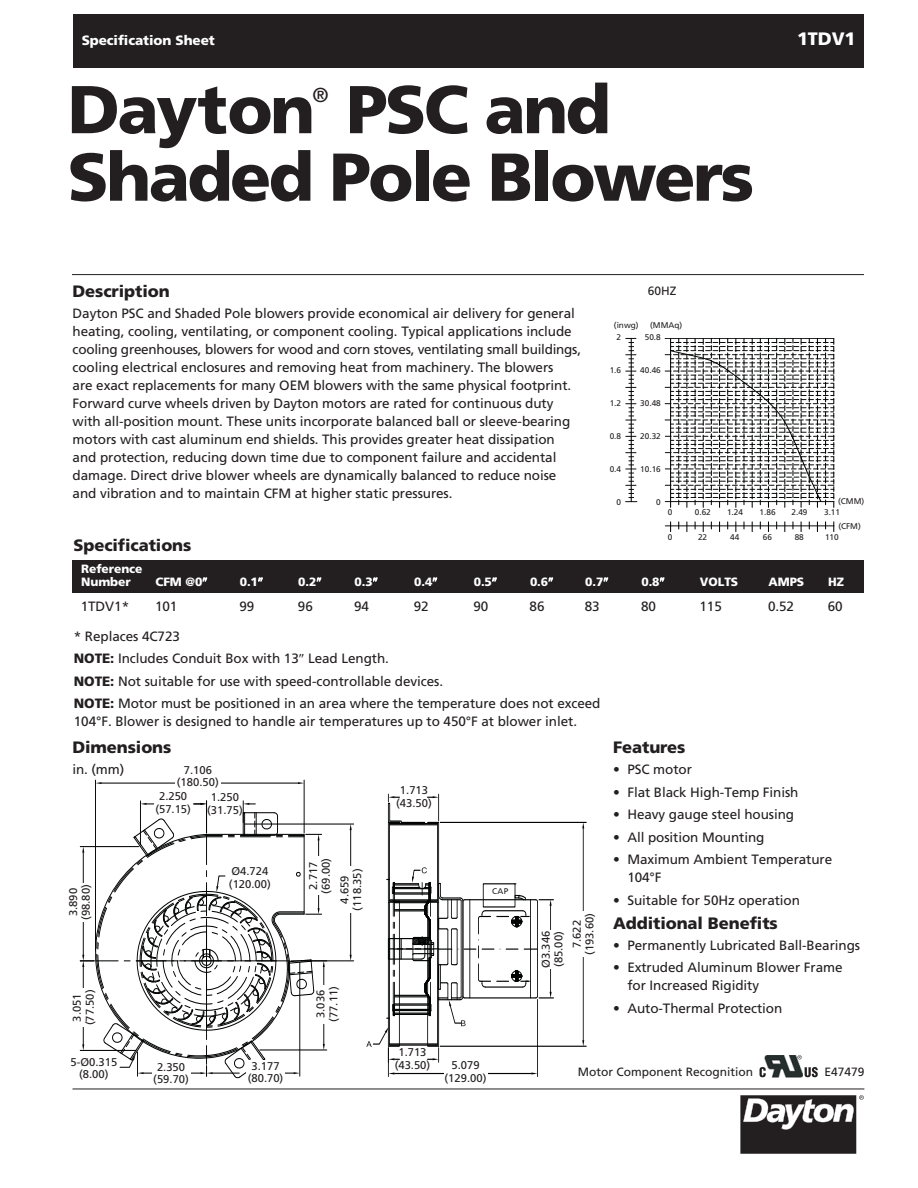
<style>
.page{position:relative;width:918px;height:1188px;background:#fff}
.page>*{position:absolute;margin:0;border:0;box-sizing:border-box;transform-origin:0 0}
.t1{font:900 67.5px/67.5px "Frutiger";letter-spacing:-.035em;color:#231f20}
.t2{font:20.25px "Frutiger";color:#231f20}
.t3{font:900 18px "Frutiger";letter-spacing:-.005em;color:#fff}
.t4{font:900 16.5px "Frutiger";letter-spacing:-.005em;color:#231f20}
.t5{font:13.5px/18px "Frutiger";letter-spacing:-.005em;color:#231f20}
.t6{font:900 13.5px "Frutiger";letter-spacing:-.005em;color:#fff}
.t7{font:900 12px/13.5px "Frutiger";letter-spacing:-.005em;color:#fff}
.t8{font:12px "Frutiger";color:#231f20}
.t9{font:11.25px/12.8px "Frutiger";color:#231f20;text-align:center}
.t10{font:8.25px "Frutiger";color:#231f20}
.s1{font-weight:900}
</style>
<div class="page">
<hr style="left:583px;top:948px;width:1px;height:92px;background:#020303">
<hr style="left:583px;top:828px;width:1px;height:92px;background:#020303">
<hr style="left:440px;top:1046px;width:146px;height:1px;background:#020303">
<hr style="left:440px;top:822px;width:146px;height:1px;background:#020303">
<svg style="left:366px;top:794px;width:188px;height:283px"></svg>
<div style="left:444px;top:1060px;width:43px;height:27px;background:#fff"></div>
<div style="left:540px;top:930px;width:26px;height:39px;background:#fff"></div>
<div style="left:570px;top:912px;width:28px;height:45px;background:#fff"></div>
<hr style="left:73px;top:1089px;width:791px;height:1px;background:#231f20">
<svg style="left:740px;top:1095px;width:124px;height:59px"></svg>
<hr style="left:72px;top:274px;width:792px;height:1px;background:#231f20">
<div style="left:73px;top:14px;width:790px;height:54px;background:#231f20"></div>
<hr style="left:350px;top:906px;width:1px;height:49px;background:#020303">
<hr style="left:350px;top:830px;width:1px;height:48px;background:#020303">
<hr style="left:291px;top:960px;width:63px;height:1px;background:#020303">
<hr style="left:245px;top:824px;width:109px;height:1px;background:#020303">
<hr style="left:102px;top:783px;width:84px;height:1px;background:#020303">
<hr style="left:214px;top:783px;width:84px;height:1px;background:#020303">
<hr style="left:95px;top:780px;width:1px;height:171px;background:#020303">
<hr style="left:304px;top:780px;width:1px;height:53px;background:#020303">
<svg style="left:298px;top:782px;width:6px;height:2px"></svg>
<svg style="left:96px;top:782px;width:6px;height:2px"></svg>
<svg style="left:80px;top:801px;width:247px;height:278px"></svg>
<hr style="left:665px;top:526px;width:169px;height:1px;background:#020303">
<svg style="left:626px;top:338px;width:11px;height:164px"></svg>
<svg style="left:665px;top:338px;width:169px;height:169px"></svg>
<div style="left:73px;top:560px;width:791px;height:33px;background:#231f20"></div>
<div style="left:71px;top:988px;width:26px;height:39px;background:#fff"></div>
<img style="left:764px;top:1055px;width:38px;height:23px">
<svg style="left:805px;top:1067px;width:13px;height:10px"></svg>
<svg style="left:760px;top:1067px;width:6px;height:10px"></svg>
<svg style="left:797px;top:1055px;width:5px;height:4px"></svg>
<div style="left:152px;top:1061px;width:38px;height:26px;background:#fff"></div>
<div style="left:246px;top:1060px;width:39px;height:26px;background:#fff"></div>
<div style="left:68px;top:883px;width:25px;height:38px;background:#fff"></div>
<div style="left:175px;top:764px;width:45px;height:27px;background:#fff"></div>
<div style="left:307px;top:857px;width:26px;height:38px;background:#fff"></div>
<div style="left:315px;top:985px;width:26px;height:38px;background:#fff"></div>
<div style="left:339px;top:867px;width:26px;height:46px;background:#fff"></div>
<div style="left:154px;top:791px;width:38px;height:27px;background:#fff"></div>
<p class="t6" style="left:82px;top:35px;width:135px">Specification Sheet</p>
<h3 class="t3" style="left:797px;top:32px;width:60px">1TDV1</h3>
<h1 class="t1" style="left:67px;top:81px;width:688px;text-indent:279px">PSC and<br>Shaded Pole Blowers</h1>
<h1 class="t1" style="left:67px;top:81px;width:249px">Dayton</h1>
<h2 class="t2" style="left:313px;top:87px;width:18px">®</h2>
<p class="t4" style="left:73px;top:284px;width:99px">Description</p>
<p class="t5" style="left:73px;top:305px;width:510px">Dayton PSC and Shaded Pole blowers provide economical air delivery for general heating, cooling, ventilating, or component cooling. Typical applications include cooling greenhouses, blowers for wood and corn stoves, ventilating small buildings, cooling electrical enclosures and removing heat from machinery. The blowers<br>are exact replacements for many OEM blowers with the same physical footprint.<br>Forward curve wheels driven by Dayton motors are rated for continuous duty with all-position mount. These units incorporate balanced ball or sleeve-bearing motors with cast aluminum end shields. This provides greater heat dissipation and protection, reducing down time due to component failure and accidental damage. Direct drive blower wheels are dynamically balanced to reduce noise and vibration and to maintain CFM at higher static pressures.</p>
<p class="t4" style="left:74px;top:538px;width:119px">Specifications</p>
<p class="t8" style="left:648px;top:286px;width:30px">60HZ</p>
<p class="t10" style="left:614px;top:322px;width:26px">(inwg)</p>
<p class="t10" style="left:650px;top:322px;width:34px">(MMAq)</p>
<p class="t10" style="left:617px;top:334px;width:6px">2</p>
<p class="t10" style="left:610px;top:367px;width:13px">1.6</p>
<p class="t10" style="left:610px;top:400px;width:13px">1.2</p>
<p class="t10" style="left:610px;top:433px;width:13px">0.8</p>
<p class="t10" style="left:610px;top:466px;width:13px">0.4</p>
<p class="t10" style="left:617px;top:499px;width:6px">0</p>
<p class="t10" style="left:645px;top:334px;width:18px">50.8</p>
<p class="t10" style="left:640px;top:366px;width:22px">40.46</p>
<p class="t10" style="left:640px;top:400px;width:22px">30.48</p>
<p class="t10" style="left:640px;top:432px;width:22px">20.32</p>
<p class="t10" style="left:640px;top:465px;width:22px">10.16</p>
<p class="t10" style="left:656px;top:498px;width:6px">0</p>
<p class="t10" style="left:838px;top:498px;width:28px">(CMM)</p>
<p class="t10" style="left:838px;top:523px;width:24px">(CFM)</p>
<p class="t10" style="left:668px;top:509px;width:6px">0</p>
<p class="t10" style="left:695px;top:509px;width:18px">0.62</p>
<p class="t10" style="left:727px;top:509px;width:18px">1.24</p>
<p class="t10" style="left:760px;top:509px;width:18px">1.86</p>
<p class="t10" style="left:791px;top:509px;width:18px">2.49</p>
<p class="t10" style="left:824px;top:509px;width:18px">3.11</p>
<p class="t10" style="left:668px;top:534px;width:6px">0</p>
<p class="t10" style="left:698px;top:534px;width:11px">22</p>
<p class="t10" style="left:730px;top:534px;width:11px">44</p>
<p class="t10" style="left:763px;top:534px;width:11px">66</p>
<p class="t10" style="left:795px;top:534px;width:11px">88</p>
<p class="t10" style="left:825px;top:534px;width:15px">110</p>
<p class="t7" style="left:81px;top:563px;width:63px">Reference<br>Number</p>
<p class="t7" style="left:155px;top:576px;width:48px">CFM @0</p>
<p class="t7" style="left:240px;top:576px;width:20px">0.1</p>
<p class="t7" style="left:298px;top:576px;width:20px">0.2</p>
<p class="t7" style="left:355px;top:576px;width:20px">0.3</p>
<p class="t7" style="left:414px;top:576px;width:20px">0.4</p>
<p class="t7" style="left:474px;top:576px;width:20px">0.5</p>
<p class="t7" style="left:530px;top:576px;width:20px">0.6</p>
<p class="t7" style="left:585px;top:576px;width:20px">0.7</p>
<p class="t7" style="left:641px;top:576px;width:20px">0.8</p>
<p class="t7" style="left:700px;top:576px;width:40px">VOLTS</p>
<p class="t7" style="left:769px;top:576px;width:37px">AMPS</p>
<p class="t7" style="left:828px;top:576px;width:17px">HZ</p>
<p class="t5" style="left:81px;top:598px;width:50px">1TDV1*</p>
<p class="t5" style="left:155px;top:598px;width:24px">101</p>
<p class="t5" style="left:239px;top:598px;width:16px">99</p>
<p class="t5" style="left:298px;top:598px;width:16px">96</p>
<p class="t5" style="left:354px;top:598px;width:16px">94</p>
<p class="t5" style="left:414px;top:598px;width:16px">92</p>
<p class="t5" style="left:473px;top:598px;width:16px">90</p>
<p class="t5" style="left:530px;top:598px;width:16px">86</p>
<p class="t5" style="left:585px;top:598px;width:16px">83</p>
<p class="t5" style="left:641px;top:598px;width:16px">80</p>
<p class="t5" style="left:700px;top:598px;width:24px">115</p>
<p class="t5" style="left:768px;top:598px;width:28px">0.52</p>
<p class="t5" style="left:828px;top:598px;width:16px">60</p>
<p class="t5" style="left:74px;top:626px;width:528px;line-height:22.5px">* Replaces 4C723<br><span class="s1">NOTE:</span> Includes Conduit Box with 13 Lead Length.<br><span class="s1">NOTE:</span> Not suitable for use with speed-controllable devices.<br><span class="s1">NOTE:</span> Motor must be positioned in an area where the temperature does not exceed</p>
<p class="t5" style="left:74px;top:713px;width:505px">104°F. Blower is designed to handle air temperatures up to 450°F at blower inlet.</p>
<p class="t4" style="left:72px;top:741px;width:101px">Dimensions</p>
<p class="t5" style="left:72px;top:762px;width:53px">in. (mm)</p>
<p class="t9" style="left:177px;top:764px;width:43px">7.106 (180.50)</p>
<p class="t9" style="left:207px;top:792px;width:37px">1.250 (31.75)</p>
<p class="t9" style="left:155px;top:791px;width:37px">2.250 (57.15)</p>
<p class="t9" style="left:68px;top:920px;width:37px;rotate:-90deg">3.890 (98.80)</p>
<p class="t9" style="left:72px;top:1025px;width:37px;rotate:-90deg">3.051 (77.50)</p>
<p class="t9" style="left:229px;top:866px;width:43px;text-align:left">Ø4.724 (120.00)</p>
<p class="t9" style="left:308px;top:894px;width:37px;rotate:-90deg">2.717 (69.00)</p>
<p class="t9" style="left:339px;top:911px;width:43px;rotate:-90deg">4.659 (118.35)</p>
<p class="t9" style="left:315px;top:1022px;width:37px;rotate:-90deg">3.036 (77.11)</p>
<p class="t9" style="left:396px;top:785px;width:37px">1.713 (43.50)</p>
<p class="t10" style="left:492px;top:887px;width:18px">CAP</p>
<p class="t9" style="left:540px;top:968px;width:38px;text-align:left;rotate:-90deg">Ø3.346 (85.00)</p>
<p class="t9" style="left:571px;top:955px;width:43px;rotate:-90deg">7.622 (193.60)</p>
<p class="t4" style="left:613px;top:741px;width:74px">Features</p>
<p class="t5" style="left:613px;top:761px;width:80px">• PSC motor</p>
<p class="t5" style="left:613px;top:784px;width:187px">• Flat Black High-Temp Finish</p>
<p class="t5" style="left:613px;top:806px;width:183px">• Heavy gauge steel housing</p>
<p class="t5" style="left:613px;top:829px;width:153px">• All position Mounting</p>
<p class="t5" style="left:627px;top:851px;width:206px;text-indent:-14px">• Maximum Ambient Temperature<br>104°F</p>
<p class="t5" style="left:613px;top:892px;width:188px">• Suitable for 50Hz operation</p>
<p class="t4" style="left:613px;top:916px;width:166px">Additional Benefits</p>
<p class="t5" style="left:613px;top:937px;width:248px">• Permanently Lubricated Ball-Bearings</p>
<p class="t5" style="left:627px;top:959px;width:217px;text-indent:-14px">• Extruded Aluminum Blower Frame for Increased Rigidity</p>
<p class="t5" style="left:613px;top:1000px;width:171px">• Auto-Thermal Protection</p>
<p class="t9" style="left:70px;top:1056px;width:48px">5-Ø0.315 (8.00)</p>
<p class="t9" style="left:153px;top:1061px;width:37px">2.350 (59.70)</p>
<p class="t9" style="left:248px;top:1060px;width:37px">3.177 (80.70)</p>
<p class="t9" style="left:395px;top:1047px;width:37px">1.713 (43.50)</p>
<p class="t9" style="left:445px;top:1060px;width:43px">5.079 (129.00)</p>
<p class="t8" style="left:578px;top:1067px;width:177px">Motor Component Recognition</p>
<p class="t8" style="left:825px;top:1067px;width:42px">E47479</p>
</div>
